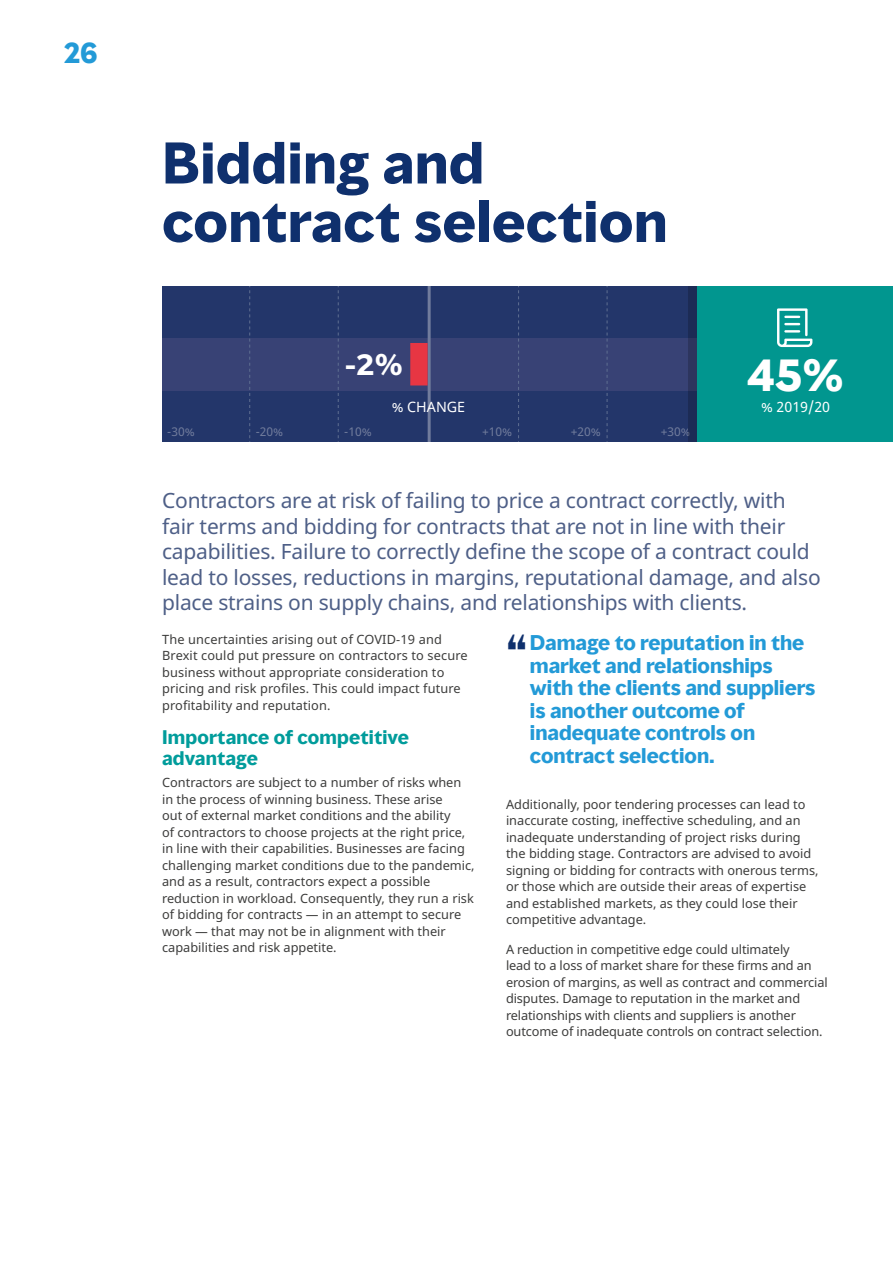
<style>
.page{position:relative;width:893px;height:1263px;background:#fff}
.page>*{position:absolute;margin:0;border:0;box-sizing:border-box;transform-origin:0 0}
.t1{font:700 54px/58.5px "MMC Display";letter-spacing:.01em;color:#0f306d}
.t2{font:700 45px "MMC Display";color:#0f306d}
.t3{font:700 42px "MMC Display";color:#fff}
.t4{font:700 32.4px "Slate Pro";color:#fff}
.t5{font:700 27px "MMC Display";color:#239ad7}
.t6{font:21px/25.5px "Noto Sans";letter-spacing:-.01em;color:#4e5f87}
.t7{font:700 19.5px/22.5px "MMC Display";color:#239ad7}
.t8{font:700 18px/21px "MMC Display";letter-spacing:.01em;color:#009c9b}
.t9{font:14.1px "Noto Sans";color:#fff}
.t10{font:12.75px/16.5px "Noto Sans";color:#3c3c3b}
.t11{font:12px "Noto Sans";color:#717c9c}
</style>
<div class="page">
<div style="left:162px;top:286px;width:731px;height:156px;background:#23366a"></div>
<div style="left:162px;top:338px;width:535px;height:53px;background:#384275"></div>
<svg style="left:518px;top:286px;width:1px;height:156px"></svg>
<svg style="left:249px;top:286px;width:1px;height:156px"></svg>
<hr style="left:428px;top:286px;width:3px;height:156px;background:#717c9c">
<svg style="left:338px;top:286px;width:1px;height:156px"></svg>
<svg style="left:607px;top:286px;width:1px;height:156px"></svg>
<svg style="left:410px;top:343px;width:18px;height:42px"></svg>
<div style="left:689px;top:286px;width:196px;height:156px;background:linear-gradient(to bottom,#222f58,#222f58)"></div>
<div style="left:697px;top:286px;width:196px;height:156px;background:#01968f"></div>
<svg style="left:777px;top:308px;width:35px;height:39px"></svg>
<hr style="left:784px;top:330px;width:16px;height:3px;background:#fff">
<h3 class="t5" style="left:64px;top:35px;width:35px">26</h3>
<h1 class="t1" style="left:162px;top:135px;width:507px">Bidding and contract selection</h1>
<h3 class="t4" style="left:345px;top:347px;width:59px">-2%</h3>
<p class="t9" style="left:392px;top:397px;width:75px">% CHANGE</p>
<p class="t11" style="left:167px;top:423px;width:29px">-30%</p>
<p class="t11" style="left:344px;top:423px;width:29px">-10%</p>
<p class="t11" style="left:482px;top:423px;width:32px">+10%</p>
<p class="t11" style="left:571px;top:423px;width:32px">+20%</p>
<p class="t11" style="left:661px;top:423px;width:32px">+30%</p>
<p class="t11" style="left:256px;top:423px;width:29px">-20%</p>
<h3 class="t3" style="left:747px;top:347px;width:98px">45%</h3>
<p class="t9" style="left:761px;top:397px;width:70px">% 2019/20</p>
<p class="t6" style="left:162px;top:488px;width:660px">Contractors are at risk of failing to price a contract correctly, with fair terms and bidding for contracts that are not in line with their capabilities. Failure to correctly define the scope of a contract could lead to losses, reductions in margins, reputational damage, and also place strains on supply chains, and relationships with clients.</p>
<p class="t10" style="left:162px;top:631px;width:307px">The uncertainties arising out of COVID-19 and Brexit could put pressure on contractors to secure business without appropriate consideration to pricing and risk profiles. This could impact future profitability and reputation.</p>
<h3 class="t8" style="left:162px;top:726px;width:248px">Importance of competitive advantage</h3>
<p class="t10" style="left:162px;top:775px;width:314px">Contractors are subject to a number of risks when in the process of winning business. These arise<br>out of external market conditions and the ability<br>of contractors to choose projects at the right price, in line with their capabilities. Businesses are facing challenging market conditions due to the pandemic, and as a result, contractors expect a possible reduction in workload. Consequently, they run a risk of bidding for contracts — in an attempt to secure work — that may not be in alignment with their capabilities and risk appetite.</p>
<h2 class="t2" style="left:507px;top:623px;width:22px">“</h2>
<h3 class="t7" style="left:530px;top:632px;width:287px">Damage to reputation in the market and relationships with the clients and suppliers is another outcome of inadequate controls on contract selection.</h3>
<p class="t10" style="left:506px;top:796px;width:314px">Additionally, poor tendering processes can lead to inaccurate costing, ineffective scheduling, and an inadequate understanding of project risks during the bidding stage. Contractors are advised to avoid signing or bidding for contracts with onerous terms, or those which are outside their areas of expertise and established markets, as they could lose their competitive advantage.</p>
<p class="t10" style="left:506px;top:941px;width:323px">A reduction in competitive edge could ultimately<br>lead to a loss of market share for these firms and an erosion of margins, as well as contract and commercial disputes. Damage to reputation in the market and relationships with clients and suppliers is another outcome of inadequate controls on contract selection.</p>
</div>
